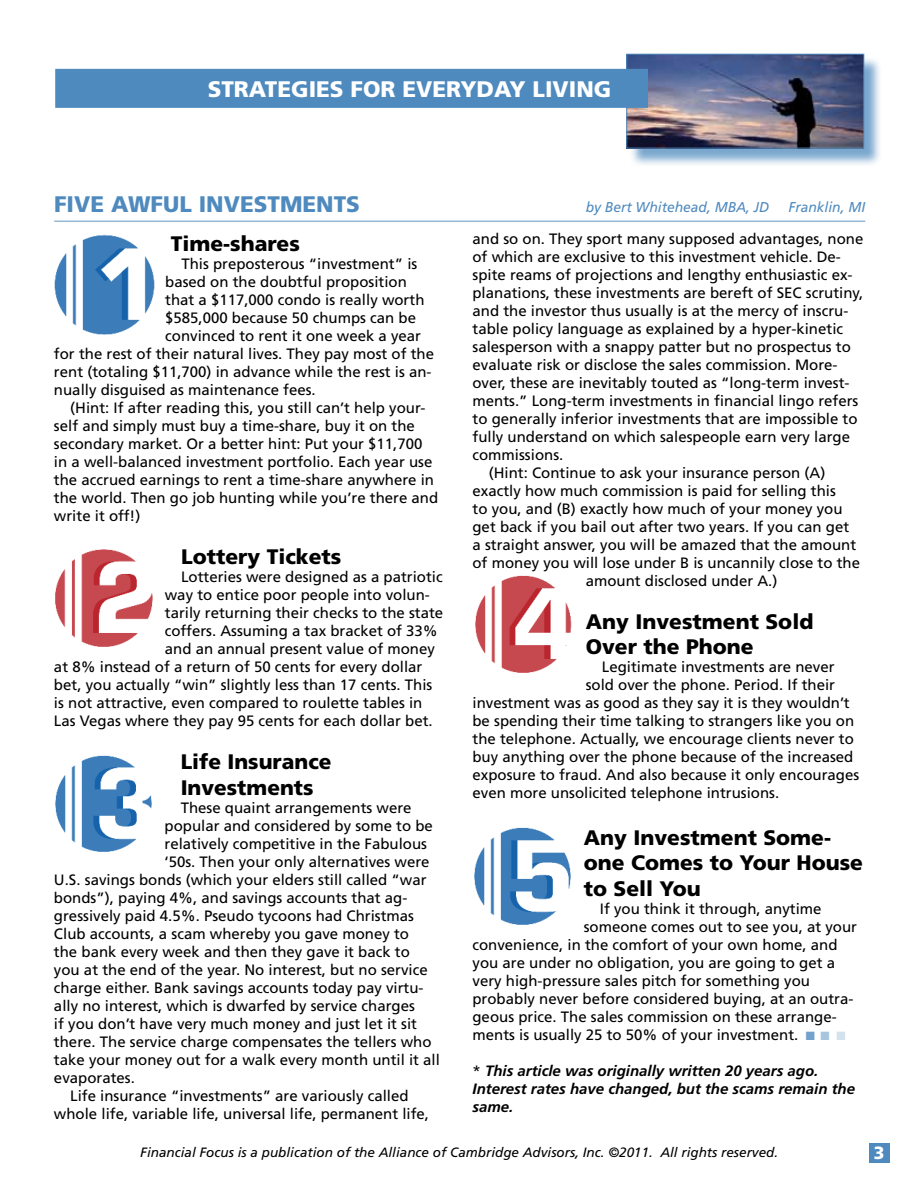
<style>
.page{position:relative;width:918px;height:1188px;background:#fff}
.page>*{position:absolute;margin:0;border:0;box-sizing:border-box;transform-origin:0 0}
.t1{font:900 22.5px "Frutiger";color:#fff}
.t2{font:900 22.5px "Frutiger";color:#4f8abe}
.t3{font:900 21px/25.2px "Frutiger";color:#000}
.t4{font:900 17.7px "Frutiger";color:#fff}
.t5{font:15px "Frutiger";color:#000}
.t6{font:italic 700 15px/18px "Frutiger";color:#000}
.t7{font:italic 14.25px "Frutiger";color:#4f8abe}
.t8{font:italic 13.5px "Frutiger";color:#000}
.t9{font:12px "Zapf Dingbats";color:#72a1cb}
.s1{font-weight:400;font-style:normal}
.s2{color:#a7c5df}
.s3{color:#d3e2ef}
</style>
<div class="page">
<div style="left:629px;top:56px;width:254px;height:111px;background:#4f8abe;opacity:.75"></div>
<img style="left:629px;top:56px;width:233px;height:90px">
<div style="left:627px;top:54px;width:237px;height:94px;border:1px solid #4f8abe"></div>
<hr style="left:54px;top:221px;width:811px;height:1px;background:#95b9d8">
<div style="left:55px;top:69px;width:593px;height:39px;background:#4f8abe;border:2px solid #4f8abe"></div>
<img style="left:54px;top:235px;width:100px;height:100px">
<img style="left:474px;top:827px;width:97px;height:98px">
<div style="left:869px;top:1143px;width:21px;height:19px;background:#4f8abe"></div>
<img style="left:55px;top:549px;width:98px;height:98px">
<img style="left:55px;top:755px;width:97px;height:97px">
<img style="left:475px;top:575px;width:97px;height:98px">
<h1 class="t1" style="left:208px;top:75px;width:405px">STRATEGIES FOR EVERYDAY LIVING</h1>
<h1 class="t2" style="left:54px;top:191px;width:307px">FIVE AWFUL INVESTMENTS</h1>
<p class="t7" style="left:586px;top:199px;width:185px">by Bert Whitehead, MBA, JD</p>
<p class="t7" style="left:789px;top:199px;width:78px">Franklin, MI</p>
<h2 class="t3" style="left:171px;top:231px;width:131px">Time-shares</h2>
<p class="t5" style="left:181px;top:255px;width:237px">This preposterous “investment” is</p>
<p class="t5" style="left:165px;top:273px;width:243px">based on the doubtful proposition</p>
<p class="t5" style="left:165px;top:291px;width:261px">that a $117,000 condo is really worth</p>
<p class="t5" style="left:165px;top:309px;width:252px">$585,000 because 50 chumps can be</p>
<p class="t5" style="left:165px;top:327px;width:257px">convinced to rent it one week a year</p>
<p class="t5" style="left:54px;top:345px;width:382px">for the rest of their natural lives. They pay most of the</p>
<p class="t5" style="left:54px;top:363px;width:379px">rent (totaling $11,700) in advance while the rest is an-</p>
<p class="t5" style="left:54px;top:381px;width:263px">nually disguised as maintenance fees.</p>
<p class="t5" style="left:70px;top:399px;width:357px">(Hint: If after reading this, you still can’t help your-</p>
<p class="t5" style="left:54px;top:417px;width:362px">self and simply must buy a time-share, buy it on the</p>
<p class="t5" style="left:54px;top:435px;width:370px">secondary market. Or a better hint: Put your $11,700</p>
<p class="t5" style="left:54px;top:453px;width:380px">in a well-balanced investment portfolio. Each year use</p>
<p class="t5" style="left:54px;top:471px;width:382px">the accrued earnings to rent a time-share anywhere in</p>
<p class="t5" style="left:54px;top:489px;width:386px">the world. Then go job hunting while you’re there and</p>
<p class="t5" style="left:54px;top:507px;width:88px">write it off!)</p>
<h2 class="t3" style="left:181px;top:544px;width:162px">Lottery Tickets</h2>
<p class="t5" style="left:181px;top:568px;width:263px">Lotteries were designed as a patriotic</p>
<p class="t5" style="left:165px;top:586px;width:267px">way to entice poor people into volun-</p>
<p class="t5" style="left:165px;top:604px;width:280px">tarily returning their checks to the state</p>
<p class="t5" style="left:165px;top:622px;width:275px">coffers. Assuming a tax bracket of 33%</p>
<p class="t5" style="left:165px;top:640px;width:272px">and an annual present value of money</p>
<p class="t5" style="left:54px;top:658px;width:370px">at 8% instead of a return of 50 cents for every dollar</p>
<p class="t5" style="left:54px;top:676px;width:380px">bet, you actually “win” slightly less than 17 cents. This</p>
<p class="t5" style="left:54px;top:694px;width:370px">is not attractive, even compared to roulette tables in</p>
<p class="t5" style="left:54px;top:712px;width:380px">Las Vegas where they pay 95 cents for each dollar bet.</p>
<h2 class="t3" style="left:181px;top:749px;width:152px">Life Insurance<br>Investments</h2>
<p class="t5" style="left:181px;top:799px;width:232px">These quaint arrangements were</p>
<p class="t5" style="left:165px;top:817px;width:270px">popular and considered by some to be</p>
<p class="t5" style="left:165px;top:835px;width:264px">relatively competitive in the Fabulous</p>
<p class="t5" style="left:165px;top:853px;width:267px">‘50s. Then your only alternatives were</p>
<p class="t5" style="left:54px;top:871px;width:374px">U.S. savings bonds (which your elders still called “war</p>
<p class="t5" style="left:54px;top:889px;width:355px">bonds”), paying 4%, and savings accounts that ag-</p>
<p class="t5" style="left:54px;top:907px;width:362px">gressively paid 4.5%. Pseudo tycoons had Christmas</p>
<p class="t5" style="left:54px;top:925px;width:357px">Club accounts, a scam whereby you gave money to</p>
<p class="t5" style="left:54px;top:943px;width:357px">the bank every week and then they gave it back to</p>
<p class="t5" style="left:54px;top:961px;width:375px">you at the end of the year. No interest, but no service</p>
<p class="t5" style="left:54px;top:979px;width:371px">charge either. Bank savings accounts today pay virtu-</p>
<p class="t5" style="left:54px;top:997px;width:362px">ally no interest, which is dwarfed by service charges</p>
<p class="t5" style="left:54px;top:1015px;width:365px">if you don’t have very much money and just let it sit</p>
<p class="t5" style="left:54px;top:1033px;width:379px">there. The service charge compensates the tellers who</p>
<p class="t5" style="left:54px;top:1051px;width:387px">take your money out for a walk every month until it all</p>
<p class="t5" style="left:54px;top:1069px;width:82px">evaporates.</p>
<p class="t5" style="left:70px;top:1087px;width:340px">Life insurance “investments” are variously called</p>
<p class="t5" style="left:54px;top:1105px;width:377px">whole life, variable life, universal life, permanent life,</p>
<p class="t5" style="left:472px;top:230px;width:392px">and so on. They sport many supposed advantages, none</p>
<p class="t5" style="left:472px;top:248px;width:370px">of which are exclusive to this investment vehicle. De-</p>
<p class="t5" style="left:472px;top:266px;width:382px">spite reams of projections and lengthy enthusiastic ex-</p>
<p class="t5" style="left:472px;top:284px;width:392px">planations, these investments are bereft of SEC scrutiny,</p>
<p class="t5" style="left:472px;top:302px;width:377px">and the investor thus usually is at the mercy of inscru-</p>
<p class="t5" style="left:472px;top:320px;width:372px">table policy language as explained by a hyper-kinetic</p>
<p class="t5" style="left:472px;top:338px;width:380px">salesperson with a snappy patter but no prospectus to</p>
<p class="t5" style="left:472px;top:356px;width:367px">evaluate risk or disclose the sales commission. More-</p>
<p class="t5" style="left:472px;top:374px;width:379px">over, these are inevitably touted as “long-term invest-</p>
<p class="t5" style="left:472px;top:392px;width:387px">ments.” Long-term investments in financial lingo refers</p>
<p class="t5" style="left:472px;top:410px;width:387px">to generally inferior investments that are impossible to</p>
<p class="t5" style="left:472px;top:428px;width:379px">fully understand on which salespeople earn very large</p>
<p class="t5" style="left:472px;top:446px;width:92px">commissions.</p>
<p class="t5" style="left:489px;top:464px;width:338px">(Hint: Continue to ask your insurance person (A)</p>
<p class="t5" style="left:472px;top:482px;width:365px">exactly how much commission is paid for selling this</p>
<p class="t5" style="left:472px;top:500px;width:372px">to you, and (B) exactly how much of your money you</p>
<p class="t5" style="left:472px;top:518px;width:378px">get back if you bail out after two years. If you can get</p>
<p class="t5" style="left:472px;top:536px;width:385px">a straight answer, you will be amazed that the amount</p>
<p class="t5" style="left:472px;top:554px;width:389px">of money you will lose under B is uncannily close to the</p>
<p class="t5" style="left:586px;top:572px;width:193px">amount disclosed under A.)</p>
<h2 class="t3" style="left:586px;top:609px;width:229px">Any Investment Sold<br>Over the Phone</h2>
<p class="t5" style="left:602px;top:658px;width:234px">Legitimate investments are never</p>
<p class="t5" style="left:586px;top:676px;width:251px">sold over the phone. Period. If their</p>
<p class="t5" style="left:472px;top:694px;width:379px">investment was as good as they say it is they wouldn’t</p>
<p class="t5" style="left:472px;top:712px;width:383px">be spending their time talking to strangers like you on</p>
<p class="t5" style="left:472px;top:730px;width:383px">the telephone. Actually, we encourage clients never to</p>
<p class="t5" style="left:472px;top:748px;width:382px">buy anything over the phone because of the increased</p>
<p class="t5" style="left:472px;top:766px;width:388px">exposure to fraud. And also because it only encourages</p>
<p class="t5" style="left:472px;top:784px;width:308px">even more unsolicited telephone intrusions.</p>
<h2 class="t3" style="left:584px;top:825px;width:281px">Any Investment Some&shy;one Comes to Your House to Sell You</h2>
<p class="t5" style="left:600px;top:900px;width:223px">If you think it through, anytime</p>
<p class="t5" style="left:584px;top:918px;width:275px">someone comes out to see you, at your</p>
<p class="t5" style="left:472px;top:936px;width:367px">convenience, in the comfort of your own home, and</p>
<p class="t5" style="left:472px;top:954px;width:364px">you are under no obligation, you are going to get a</p>
<p class="t5" style="left:472px;top:972px;width:339px">very high-pressure sales pitch for something you</p>
<p class="t5" style="left:472px;top:990px;width:382px">probably never before considered buying, at an outra-</p>
<p class="t5" style="left:472px;top:1008px;width:366px">geous price. The sales commission on these arrange-</p>
<p class="t5" style="left:472px;top:1026px;width:327px">ments is usually 25 to 50% of your investment.</p>
<p class="t6" style="left:472px;top:1061px;width:384px"><span class="s1">*</span> This article was originally written 20 years ago.<br>Interest rates have changed, but the scams remain the same.</p>
<p class="t9" style="left:806px;top:1030px;width:41px">■ <span class="s2">■</span> <span class="s3">■</span></p>
<p class="t8" style="left:140px;top:1144px;width:639px">Financial Focus is a publication of the Alliance of Cambridge Advisors, Inc. ©2011. All rights reserved.</p>
<p class="t4" style="left:874px;top:1142px;width:12px">3</p>
</div>
